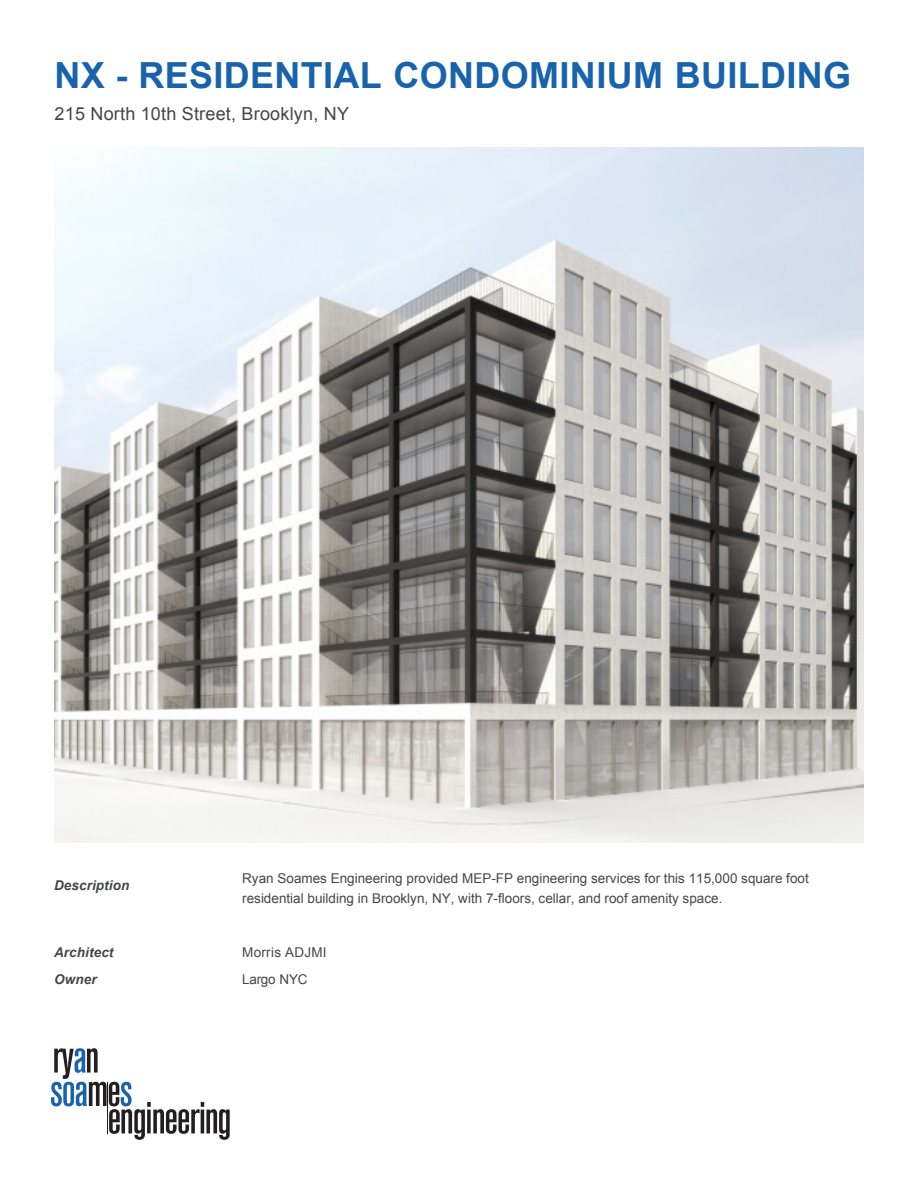
<style>
.page{position:relative;width:918px;height:1188px;background:#fff}
.page>*{position:absolute;margin:0;border:0;box-sizing:border-box;transform-origin:0 0}
.Bio_Body{font:700 36px "Arial";letter-spacing:.01em;color:#1963ad}
.Bio_Body-2{font:18px "Arial";letter-spacing:.01em;color:#454647}
.t1{font:13.5px/20.2px "Arial";color:#454647}
.t2{font:italic 700 13.5px/27px "Arial";letter-spacing:.01em;color:#454647}
.t3{font:13.5px/27px "Arial";letter-spacing:.02em;color:#454647}
</style>
<div class="page">
<img style="left:54px;top:147px;width:810px;height:696px">
<svg style="left:51px;top:1048px;width:179px;height:92px"></svg>
<hr style="left:107px;top:1082px;width:1px;height:52px;background:#231f20">
<p class="Bio_Body" style="left:55px;top:52px;width:798px">NX - RESIDENTIAL CONDOMINIUM BUILDING</p>
<p class="Bio_Body-2" style="left:55px;top:104px;width:296px">215 North 10th Street, Brooklyn, NY</p>
<p class="t2" style="left:54px;top:872px;width:77px">Description</p>
<p class="t2" style="left:54px;top:938px;width:61px">Architect<br>Owner</p>
<p class="t1" style="left:242px;top:868px;width:568px">Ryan Soames Engineering provided MEP-FP engineering services for this 115,000 square foot residential building in Brooklyn, NY, with 7-floors, cellar, and roof amenity space.</p>
<p class="t3" style="left:242px;top:939px;width:86px">Morris ADJMI<br>Largo NYC</p>
</div>
